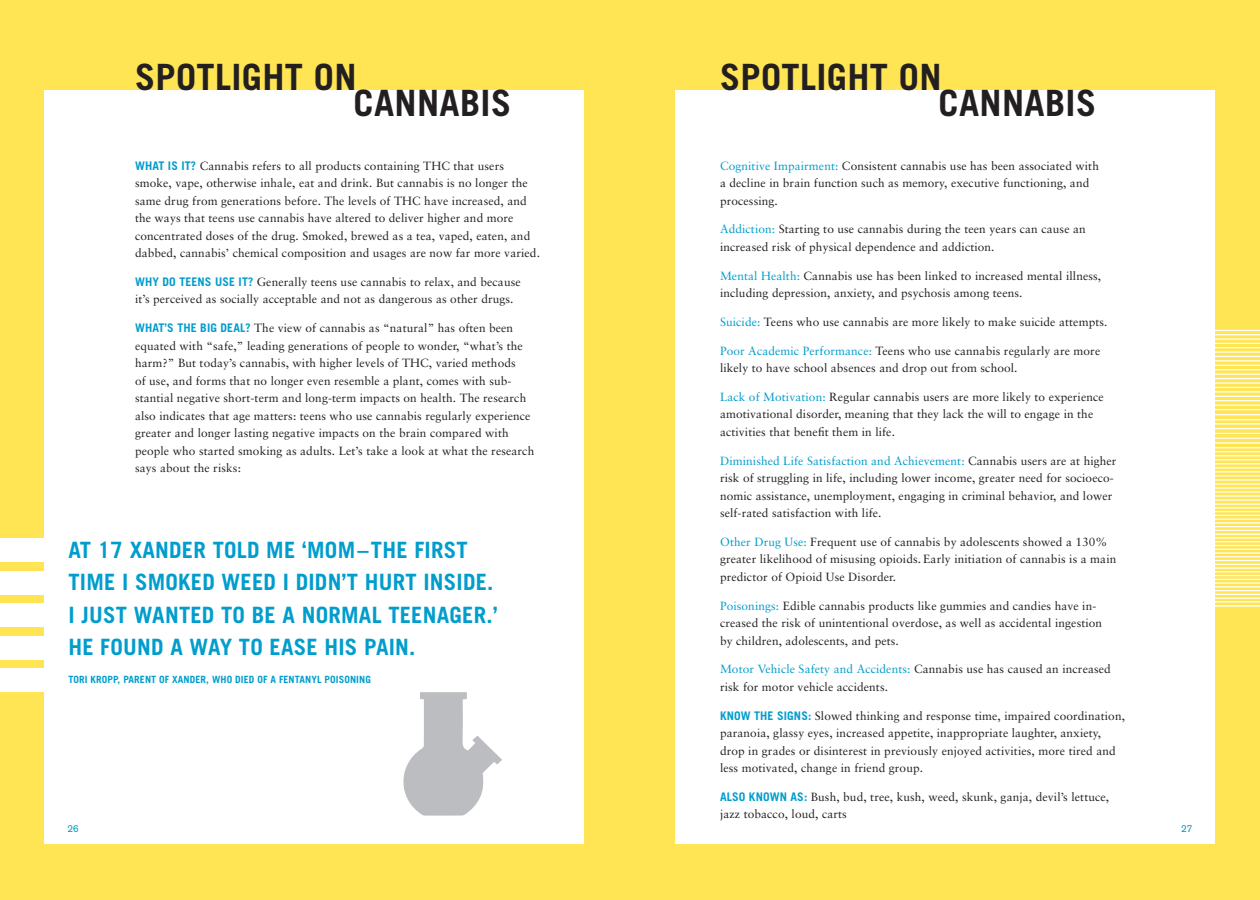
<style>
.page{position:relative;width:1260px;height:900px;background:#fff}
.page>*{position:absolute;margin:0;border:0;box-sizing:border-box;transform-origin:0 0}
.t1{font:700 36.25px "Trade Gothic";letter-spacing:.01em;color:#231f20}
.Quotes{font:700 22.5px/32.5px "Trade Gothic";letter-spacing:.01em;color:#009dcd}
.Body_Copy{font:11.88px/17.5px "Sabon";letter-spacing:.01em;color:#231f20}
.Quote_Author{font:700 10px "Trade Gothic";letter-spacing:.01em;color:#009dcd}
.Quotes-2{font:10px "Akzidenz Grotesk";color:#009dcd}
.s1{font-family:"Trade Gothic";font-weight:700;color:#009dcd}
.s2{color:#009dcd}
</style>
<div class="page">
<div style="left:630px;top:0;width:630px;height:900px;background:#ffe454"></div>
<div style="left:675px;top:90px;width:540px;height:753px;background:#fff"></div>
<div style="left:0;top:0;width:630px;height:900px;background:#ffe454"></div>
<div style="left:44px;top:90px;width:540px;height:753px;background:#fff"></div>
<hr style="left:1215px;top:338px;width:45px;height:2px;background:#fff">
<hr style="left:1215px;top:334px;width:45px;height:1px;background:#fff">
<hr style="left:1215px;top:330px;width:45px;height:1px;background:#fff">
<hr style="left:1215px;top:347px;width:45px;height:1px;background:#fff">
<hr style="left:1215px;top:343px;width:45px;height:1px;background:#fff">
<hr style="left:1215px;top:351px;width:45px;height:2px;background:#fff">
<hr style="left:1215px;top:356px;width:45px;height:1px;background:#fff">
<hr style="left:1215px;top:360px;width:45px;height:2px;background:#fff">
<hr style="left:1215px;top:365px;width:45px;height:1px;background:#fff">
<hr style="left:1215px;top:369px;width:45px;height:1px;background:#fff">
<hr style="left:1215px;top:374px;width:45px;height:1px;background:#fff">
<hr style="left:1215px;top:378px;width:45px;height:1px;background:#fff">
<hr style="left:1215px;top:382px;width:45px;height:2px;background:#fff">
<hr style="left:1215px;top:387px;width:45px;height:1px;background:#fff">
<hr style="left:1215px;top:391px;width:45px;height:1px;background:#fff">
<hr style="left:1215px;top:396px;width:45px;height:1px;background:#fff">
<hr style="left:1215px;top:400px;width:45px;height:1px;background:#fff">
<hr style="left:1215px;top:405px;width:45px;height:1px;background:#fff">
<hr style="left:1215px;top:409px;width:45px;height:1px;background:#fff">
<hr style="left:1215px;top:414px;width:45px;height:1px;background:#fff">
<hr style="left:1215px;top:419px;width:45px;height:1px;background:#fff">
<hr style="left:1215px;top:423px;width:45px;height:2px;background:#fff">
<hr style="left:1215px;top:428px;width:45px;height:1px;background:#fff">
<hr style="left:1215px;top:433px;width:45px;height:1px;background:#fff">
<hr style="left:1215px;top:438px;width:45px;height:1px;background:#fff">
<hr style="left:1215px;top:442px;width:45px;height:2px;background:#fff">
<hr style="left:1215px;top:447px;width:45px;height:1px;background:#fff">
<hr style="left:1215px;top:451px;width:45px;height:1px;background:#fff">
<hr style="left:1215px;top:455px;width:45px;height:1px;background:#fff">
<hr style="left:1215px;top:459px;width:45px;height:1px;background:#fff">
<hr style="left:1215px;top:463px;width:45px;height:1px;background:#fff">
<hr style="left:1215px;top:467px;width:45px;height:1px;background:#fff">
<hr style="left:1215px;top:471px;width:45px;height:2px;background:#fff">
<hr style="left:1215px;top:475px;width:45px;height:2px;background:#fff">
<hr style="left:1215px;top:479px;width:45px;height:2px;background:#fff">
<hr style="left:1215px;top:483px;width:45px;height:2px;background:#fff">
<hr style="left:1215px;top:487px;width:45px;height:2px;background:#fff">
<hr style="left:1215px;top:491px;width:45px;height:2px;background:#fff">
<hr style="left:1215px;top:495px;width:45px;height:2px;background:#fff">
<hr style="left:1215px;top:499px;width:45px;height:2px;background:#fff">
<hr style="left:1215px;top:503px;width:45px;height:2px;background:#fff">
<hr style="left:1215px;top:507px;width:45px;height:1px;background:#fff">
<hr style="left:1215px;top:511px;width:45px;height:1px;background:#fff">
<hr style="left:1215px;top:515px;width:45px;height:1px;background:#fff">
<hr style="left:1215px;top:519px;width:45px;height:1px;background:#fff">
<hr style="left:1215px;top:522px;width:45px;height:2px;background:#fff">
<hr style="left:1215px;top:526px;width:45px;height:1px;background:#fff">
<hr style="left:1215px;top:530px;width:45px;height:1px;background:#fff">
<hr style="left:1215px;top:534px;width:45px;height:1px;background:#fff">
<hr style="left:1215px;top:537px;width:45px;height:2px;background:#fff">
<hr style="left:1215px;top:541px;width:45px;height:1px;background:#fff">
<hr style="left:1215px;top:545px;width:45px;height:1px;background:#fff">
<hr style="left:1215px;top:549px;width:45px;height:1px;background:#fff">
<hr style="left:1215px;top:552px;width:45px;height:2px;background:#fff">
<hr style="left:1215px;top:556px;width:45px;height:1px;background:#fff">
<hr style="left:1215px;top:560px;width:45px;height:1px;background:#fff">
<hr style="left:1215px;top:564px;width:45px;height:1px;background:#fff">
<hr style="left:1215px;top:567px;width:45px;height:2px;background:#fff">
<hr style="left:1215px;top:571px;width:45px;height:1px;background:#fff">
<hr style="left:1215px;top:575px;width:45px;height:1px;background:#fff">
<hr style="left:1215px;top:579px;width:45px;height:1px;background:#fff">
<hr style="left:1215px;top:582px;width:45px;height:2px;background:#fff">
<hr style="left:1215px;top:586px;width:45px;height:1px;background:#fff">
<hr style="left:1215px;top:590px;width:45px;height:1px;background:#fff">
<hr style="left:1215px;top:594px;width:45px;height:1px;background:#fff">
<hr style="left:1215px;top:598px;width:45px;height:1px;background:#fff">
<hr style="left:1215px;top:601px;width:45px;height:2px;background:#fff">
<hr style="left:1215px;top:605px;width:45px;height:1px;background:#fff">
<svg style="left:403px;top:692px;width:99px;height:124px"></svg>
<div style="left:0;top:538px;width:44px;height:24px;background:#fff"></div>
<div style="left:0;top:571px;width:44px;height:24px;background:#fff"></div>
<div style="left:0;top:603px;width:44px;height:24px;background:#fff"></div>
<div style="left:0;top:636px;width:44px;height:24px;background:#fff"></div>
<div style="left:0;top:668px;width:44px;height:24px;background:#fff"></div>
<p class="t1" style="left:135px;top:55px;width:223px">SPOTLIGHT ON</p>
<p class="t1" style="left:354px;top:81px;width:159px">CANNABIS</p>
<p class="Body_Copy" style="left:135px;top:157px;width:406px"><span class="s1">WHAT IS IT?</span> Cannabis refers to all products containing THC that users smoke, vape, otherwise inhale, eat and drink. But cannabis is no longer the same drug from generations before. The levels of THC have increased, and the ways that teens use cannabis have altered to deliver higher and more concentrated doses of the drug. Smoked, brewed as a tea, vaped, eaten, and dabbed, cannabis’ chemical composition and usages are now far more varied.</p>
<p class="Body_Copy" style="left:135px;top:273px;width:387px"><span class="s1">WHY DO TEENS USE IT?</span> Generally teens use cannabis to relax, and because it’s perceived as socially acceptable and not as dangerous as other drugs.</p>
<p class="Body_Copy" style="left:135px;top:319px;width:401px"><span class="s1">WHAT’S THE BIG DEAL?</span> The view of cannabis as “natural” has often been equated with “safe,” leading generations of people to wonder, “what’s the harm?” But today’s cannabis, with higher levels of THC, varied methods<br>of use, and forms that no longer even resemble a plant, comes with sub&shy;stantial negative short-term and long-term impacts on health. The research also indicates that age matters: teens who use cannabis regularly experience greater and longer lasting negative impacts on the brain compared with people who started smoking as adults. Let’s take a look at what the research says about the risks:</p>
<p class="Quotes" style="left:68px;top:533px;width:431px">AT 17 XANDER TOLD ME ‘MOM–THE FIRST TIME I SMOKED WEED I DIDN’T HURT INSIDE.<br>I JUST WANTED TO BE A NORMAL TEENAGER.’ HE FOUND A WAY TO EASE HIS PAIN.</p>
<p class="Quote_Author" style="left:68px;top:674px;width:304px">TORI KROPP, PARENT OF XANDER, WHO DIED OF A FENTANYL POISONING</p>
<p class="t1" style="left:720px;top:55px;width:223px">SPOTLIGHT ON</p>
<p class="t1" style="left:939px;top:81px;width:159px">CANNABIS</p>
<p class="Body_Copy" style="left:720px;top:157px;width:380px"><span class="s2">Cognitive Impairment:</span> Consistent cannabis use has been associated with a decline in brain function such as memory, executive functioning, and processing.</p>
<p class="Body_Copy" style="left:720px;top:220px;width:367px"><span class="s2">Addiction:</span> Starting to use cannabis during the teen years can cause an increased risk of physical dependence and addiction.</p>
<p class="Body_Copy" style="left:720px;top:267px;width:383px"><span class="s2">Mental Health:</span> Cannabis use has been linked to increased mental illness, including depression, anxiety, and psychosis among teens.</p>
<p class="Body_Copy" style="left:720px;top:313px;width:389px"><span class="s2">Suicide:</span> Teens who use cannabis are more likely to make suicide attempts.</p>
<p class="Body_Copy" style="left:720px;top:342px;width:382px"><span class="s2">Poor Academic Performance:</span> Teens who use cannabis regularly are more likely to have school absences and drop out from school.</p>
<p class="Body_Copy" style="left:720px;top:388px;width:385px"><span class="s2">Lack of Motivation:</span> Regular cannabis users are more likely to experience amotivational disorder, meaning that they lack the will to engage in the activities that benefit them in life.</p>
<p class="Body_Copy" style="left:720px;top:452px;width:398px"><span class="s2">Diminished Life Satisfaction and Achievement:</span> Cannabis users are at higher risk of struggling in life, including lower income, greater need for socioeco&shy;nomic assistance, unemployment, engaging in criminal behavior, and lower self-rated satisfaction with life.</p>
<p class="Body_Copy" style="left:720px;top:533px;width:398px"><span class="s2">Other Drug Use:</span> Frequent use of cannabis by adolescents showed a 130% greater likelihood of misusing opioids. Early initiation of cannabis is a main predictor of Opioid Use Disorder.</p>
<p class="Body_Copy" style="left:720px;top:597px;width:384px"><span class="s2">Poisonings:</span> Edible cannabis products like gummies and candies have in&shy;creased the risk of unintentional overdose, as well as accidental ingestion by children, adolescents, and pets.</p>
<p class="Body_Copy" style="left:720px;top:660px;width:392px"><span class="s2">Motor Vehicle Safety and Accidents:</span> Cannabis use has caused an increased risk for motor vehicle accidents.</p>
<p class="Body_Copy" style="left:720px;top:707px;width:407px"><span class="s1">KNOW THE SIGNS:</span> Slowed thinking and response time, impaired coordination, paranoia, glassy eyes, increased appetite, inappropriate laughter, anxiety, drop in grades or disinterest in previously enjoyed activities, more tired and less motivated, change in friend group.</p>
<p class="Body_Copy" style="left:720px;top:788px;width:391px"><span class="s1">ALSO KNOWN AS:</span> Bush, bud, tree, kush, weed, skunk, ganja, devil’s lettuce, jazz tobacco, loud, carts</p>
<p class="Quotes-2" style="left:68px;top:823px;width:13px">26</p>
<p class="Quotes-2" style="left:1181px;top:823px;width:13px">27</p>
</div>
